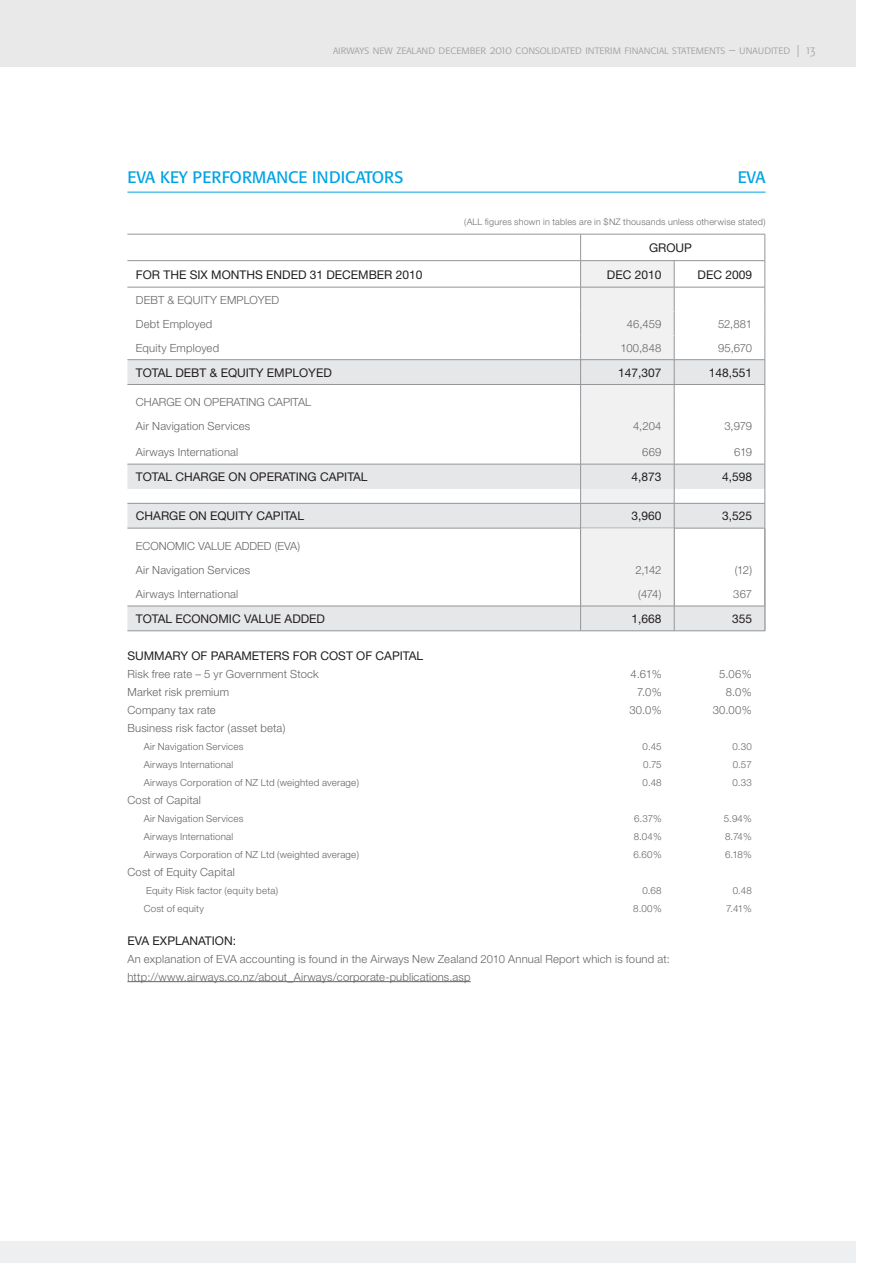
<style>
.page{position:relative;width:893px;height:1263px;background:#fff}
.page>*{position:absolute;margin:0;border:0;box-sizing:border-box;transform-origin:0 0}
.t1{font:16.5px "Formata";color:#00a4e4}
.t2{font:12px "Helvetica Neue";color:#231f20}
.t3{font:12px "Formata Light SC";color:#a1a0a4}
.t4{font:300 11.25px/24.2px "Helvetica Neue";letter-spacing:.015em;color:#636466}
.t5{font:300 9.75px "Helvetica Neue";letter-spacing:.02em;color:#636466}
.t6{font:300 9px "Helvetica Neue";letter-spacing:.025em;color:#6d6e70}
</style>
<div class="page">
<div style="left:0;top:0;width:855px;height:67px;background:#e9e9ea"></div>
<div style="left:0;top:1241px;width:855px;height:22px;background:#eeeff0"></div>
<hr style="left:127px;top:192px;width:638px;height:1px;background:#00a4e4">
<hr style="left:127px;top:981px;width:343px;height:1px;background:#636466">
<hr style="left:127px;top:631px;width:638px;height:1px;background:#939598">
<svg style="left:127px;top:234px;width:638px;height:397px"></svg>
<p class="t3" style="left:333px;top:45px;width:484px">airways new zealand december 2010 consolidated interim financial statements – unaudited | 13</p>
<h1 class="t1" style="left:127px;top:170px;width:277px">EVA KEY PERFORMANCE INDICATORS</h1>
<h1 class="t1" style="left:737px;top:170px;width:29px">EVA</h1>
<p class="t6" style="left:464px;top:218px;width:303px">(ALL figures shown in tables are in $NZ thousands unless otherwise stated)</p>
<p class="t2" style="left:649px;top:244px;width:44px">GROUP</p>
<p class="t2" style="left:136px;top:270px;width:288px">FOR THE SIX MONTHS ENDED 31 DECEMBER 2010</p>
<p class="t2" style="left:607px;top:270px;width:56px">DEC 2010</p>
<p class="t2" style="left:697px;top:270px;width:56px">DEC 2009</p>
<p class="t4" style="left:136px;top:289px;width:145px">DEBT &amp; EQUITY EMPLOYED<br>Debt Employed</p>
<p class="t4" style="left:627px;top:313px;width:36px">46,459</p>
<p class="t4" style="left:718px;top:313px;width:35px">52,881</p>
<p class="t4" style="left:136px;top:337px;width:85px">Equity Employed</p>
<p class="t4" style="left:620px;top:337px;width:42px">100,848</p>
<p class="t4" style="left:718px;top:337px;width:36px">95,670</p>
<p class="t2" style="left:136px;top:368px;width:197px">TOTAL DEBT &amp; EQUITY EMPLOYED</p>
<p class="t2" style="left:618px;top:368px;width:45px">147,307</p>
<p class="t2" style="left:708px;top:368px;width:45px">148,551</p>
<p class="t4" style="left:136px;top:391px;width:177px">CHARGE ON OPERATING CAPITAL<br>Air Navigation Services</p>
<p class="t4" style="left:633px;top:415px;width:30px">4,204</p>
<p class="t4" style="left:724px;top:415px;width:29px">3,979</p>
<p class="t4" style="left:136px;top:441px;width:104px">Airways International</p>
<p class="t4" style="left:642px;top:441px;width:21px">669</p>
<p class="t4" style="left:734px;top:441px;width:20px">619</p>
<p class="t2" style="left:136px;top:473px;width:233px">TOTAL CHARGE ON OPERATING CAPITAL</p>
<p class="t2" style="left:631px;top:473px;width:32px">4,873</p>
<p class="t2" style="left:722px;top:473px;width:32px">4,598</p>
<p class="t2" style="left:136px;top:512px;width:170px">CHARGE ON EQUITY CAPITAL</p>
<p class="t2" style="left:631px;top:512px;width:32px">3,960</p>
<p class="t2" style="left:722px;top:512px;width:32px">3,525</p>
<p class="t4" style="left:136px;top:535px;width:166px">ECONOMIC VALUE ADDED (EVA)<br>Air Navigation Services</p>
<p class="t4" style="left:635px;top:559px;width:27px">2,142</p>
<p class="t4" style="left:734px;top:559px;width:19px">(12)</p>
<p class="t4" style="left:136px;top:583px;width:104px">Airways International</p>
<p class="t4" style="left:638px;top:583px;width:25px">(474)</p>
<p class="t4" style="left:733px;top:583px;width:20px">367</p>
<p class="t2" style="left:136px;top:615px;width:191px">TOTAL ECONOMIC VALUE ADDED</p>
<p class="t2" style="left:631px;top:615px;width:32px">1,668</p>
<p class="t2" style="left:732px;top:615px;width:22px">355</p>
<p class="t2" style="left:127px;top:652px;width:297px">SUMMARY OF PARAMETERS FOR COST OF CAPITAL</p>
<p class="t4" style="left:127px;top:663px;width:193px">Risk free rate – 5 yr Government Stock</p>
<p class="t4" style="left:630px;top:663px;width:33px">4.61%</p>
<p class="t4" style="left:719px;top:663px;width:34px">5.06%</p>
<p class="t4" style="left:127px;top:681px;width:103px">Market risk premium</p>
<p class="t4" style="left:637px;top:681px;width:26px">7.0%</p>
<p class="t4" style="left:725px;top:681px;width:28px">8.0%</p>
<p class="t4" style="left:127px;top:699px;width:90px">Company tax rate</p>
<p class="t4" style="left:629px;top:699px;width:34px">30.0%</p>
<p class="t4" style="left:712px;top:699px;width:40px">30.00%</p>
<p class="t4" style="left:127px;top:717px;width:160px">Business risk factor (asset beta)</p>
<p class="t5" style="left:144px;top:743px;width:101px">Air Navigation Services</p>
<p class="t5" style="left:642px;top:743px;width:21px">0.45</p>
<p class="t5" style="left:732px;top:743px;width:21px">0.30</p>
<p class="t5" style="left:144px;top:761px;width:91px">Airways International</p>
<p class="t5" style="left:643px;top:761px;width:20px">0.75</p>
<p class="t5" style="left:732px;top:761px;width:20px">0.57</p>
<p class="t5" style="left:144px;top:779px;width:217px">Airways Corporation of NZ Ltd (weighted average)</p>
<p class="t5" style="left:642px;top:779px;width:21px">0.48</p>
<p class="t5" style="left:732px;top:779px;width:21px">0.33</p>
<p class="t4" style="left:127px;top:789px;width:75px">Cost of Capital</p>
<p class="t5" style="left:144px;top:815px;width:101px">Air Navigation Services</p>
<p class="t5" style="left:634px;top:815px;width:29px">6.37%</p>
<p class="t5" style="left:723px;top:815px;width:29px">5.94%</p>
<p class="t5" style="left:144px;top:833px;width:91px">Airways International</p>
<p class="t5" style="left:633px;top:833px;width:29px">8.04%</p>
<p class="t5" style="left:725px;top:833px;width:28px">8.74%</p>
<p class="t5" style="left:144px;top:851px;width:217px">Airways Corporation of NZ Ltd (weighted average)</p>
<p class="t5" style="left:633px;top:851px;width:30px">6.60%</p>
<p class="t5" style="left:725px;top:851px;width:28px">6.18%</p>
<p class="t4" style="left:127px;top:861px;width:109px">Cost of Equity Capital</p>
<p class="t5" style="left:146px;top:887px;width:133px">Equity Risk factor (equity beta)</p>
<p class="t5" style="left:642px;top:887px;width:21px">0.68</p>
<p class="t5" style="left:732px;top:887px;width:21px">0.48</p>
<p class="t5" style="left:144px;top:905px;width:62px">Cost of equity</p>
<p class="t5" style="left:633px;top:905px;width:30px">8.00%</p>
<p class="t5" style="left:726px;top:905px;width:27px">7.41%</p>
<p class="t2" style="left:127px;top:936px;width:110px">EVA EXPLANATION:</p>
<p class="t4" style="left:127px;top:951px;width:544px;line-height:18px">An explanation of EVA accounting is found in the Airways New Zealand 2010 Annual Report which is found at: http://www.airways.co.nz/about_Airways/corporate-publications.asp</p>
</div>
